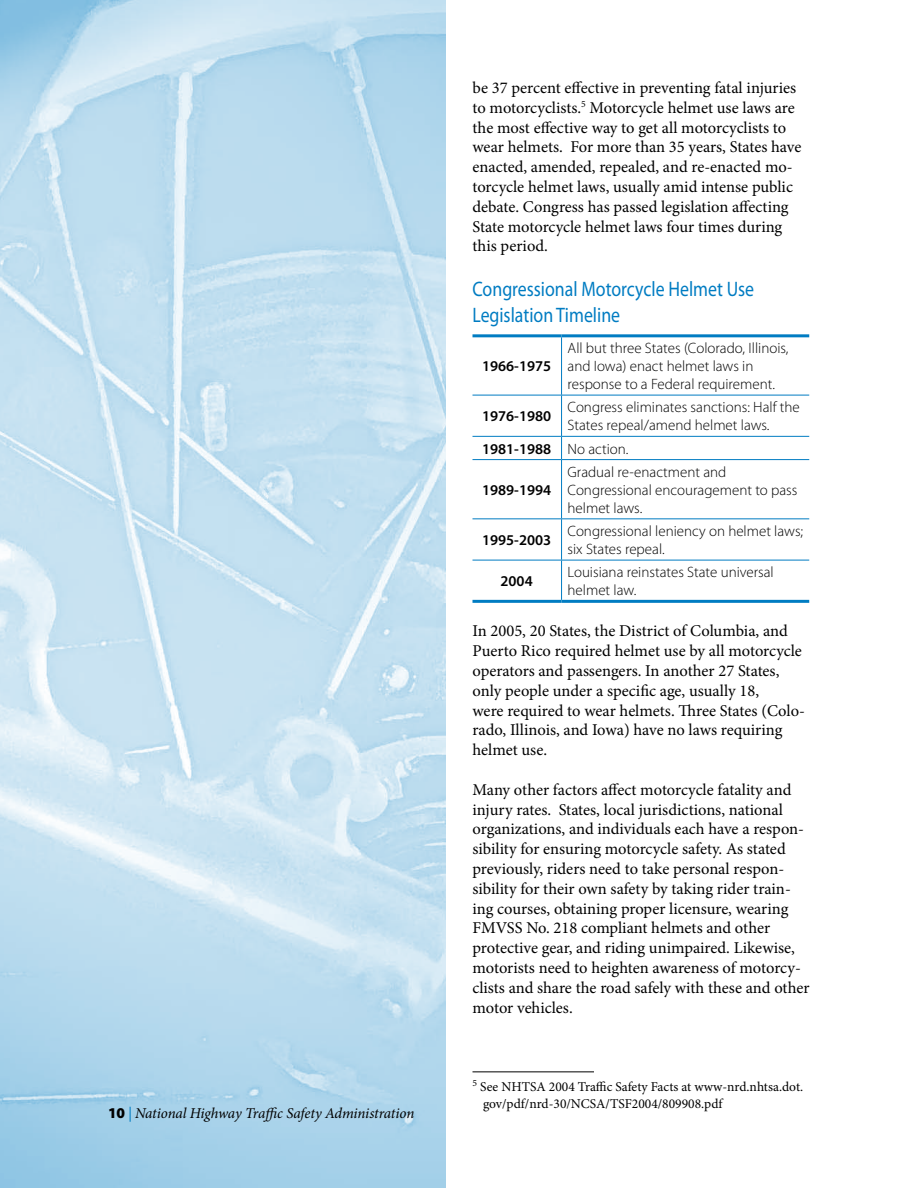
<style>
.page{position:relative;width:918px;height:1188px;background:#fff}
.page>*{position:absolute;margin:0;border:0;box-sizing:border-box;transform-origin:0 0}
.t1{font:21px/25.2px "Myriad Pro";color:#007cc2;scale:.85 1}
.t2{font:16.5px/19.8px "Minion Pro";letter-spacing:-.005em;color:#000}
.t3{font:300 15px/18px "Myriad Pro";color:#000}
.t4{font:600 15px "Myriad Pro";color:#000}
.t5{font:italic 15px "Minion Pro";letter-spacing:-.01em;color:#000}
.t6{font:13.5px/16.2px "Minion Pro";color:#000}
.s1{font-family:"Myriad Pro";font-weight:900;font-style:normal}
.s2{font-family:"Myriad Pro";font-style:normal;color:#007cc2}
.s3{font-weight:300}
</style>
<div class="page">
<img style="left:0;top:0;width:446px;height:1188px">
<hr style="left:561px;top:337px;width:1px;height:58px;background:#007cc2">
<hr style="left:472px;top:395px;width:90px;height:1px;background:#007cc2">
<hr style="left:562px;top:395px;width:247px;height:1px;background:#007cc2">
<hr style="left:561px;top:395px;width:1px;height:41px;background:#007cc2">
<hr style="left:472px;top:436px;width:90px;height:1px;background:#007cc2">
<hr style="left:562px;top:436px;width:247px;height:1px;background:#007cc2">
<svg style="left:561px;top:437px;width:1px;height:22px"></svg>
<hr style="left:472px;top:459px;width:90px;height:1px;background:#007cc2">
<hr style="left:562px;top:459px;width:247px;height:1px;background:#007cc2">
<hr style="left:561px;top:460px;width:1px;height:58px;background:#007cc2">
<hr style="left:472px;top:518px;width:90px;height:1px;background:#007cc2">
<hr style="left:562px;top:518px;width:247px;height:1px;background:#007cc2">
<hr style="left:561px;top:519px;width:1px;height:41px;background:#007cc2">
<hr style="left:472px;top:560px;width:90px;height:1px;background:#007cc2">
<hr style="left:562px;top:560px;width:247px;height:1px;background:#007cc2">
<hr style="left:561px;top:560px;width:1px;height:40px;background:#007cc2">
<hr style="left:472px;top:334px;width:90px;height:3px;background:#007cc2">
<hr style="left:562px;top:334px;width:247px;height:3px;background:#007cc2">
<hr style="left:472px;top:600px;width:90px;height:3px;background:#007cc2">
<hr style="left:562px;top:600px;width:247px;height:3px;background:#007cc2">
<hr style="left:472px;top:1072px;width:122px;height:1px;background:#000">
<p class="t5" style="left:108px;top:1103px;width:308px"><span class="s1">1 0</span> <span class="s2">|</span> National Highway Traffic Safety Administration</p>
<p class="t2" style="left:472px;top:78px;width:330px">be 37 percent effective in preventing fatal injuries to motorcyclists.<sup>5</sup> Motorcycle helmet use laws are the most effective way to get all motorcyclists to wear helmets. For more than 35 years, States have enacted, amended, repealed, and re-enacted mo&shy;torcycle helmet laws, usually amid intense public debate. Congress has passed legislation affecting State motorcycle helmet laws four times during this period.</p>
<p class="t1" style="left:472px;top:276px;width:333px">Congressional Motorcycle Helmet Use<br>Legislation Timeline</p>
<p class="t4" style="left:482px;top:357px;width:71px">1966-1975</p>
<p class="t3" style="left:568px;top:339px;width:223px">All but three States (Colorado, Illinois, and Iowa) enact helmet laws in response to a Federal requirement.</p>
<p class="t4" style="left:482px;top:407px;width:71px">1976-1980</p>
<p class="t3" style="left:568px;top:398px;width:234px">Congress eliminates sanctions: Half the<br>States repeal/amend helmet laws.</p>
<p class="t4" style="left:482px;top:439px;width:148px">1981-1988 <span class="s3">No action.</span></p>
<p class="t4" style="left:482px;top:480px;width:71px">1989-1994</p>
<p class="t3" style="left:568px;top:463px;width:231px">Gradual re-enactment and<br>Congressional encouragement to pass helmet laws.</p>
<p class="t4" style="left:482px;top:531px;width:71px">1995-2003</p>
<p class="t3" style="left:568px;top:522px;width:237px">Congressional leniency on helmet laws; six States repeal.</p>
<p class="t4" style="left:501px;top:572px;width:34px">2004</p>
<p class="t3" style="left:568px;top:563px;width:208px">Louisiana reinstates State universal helmet law.</p>
<p class="t2" style="left:472px;top:621px;width:334px">In 2005, 20 States, the District of Columbia, and Puerto Rico required helmet use by all motorcycle operators and passengers. In another 27 States, only people under a specific age, usually 18,<br>were required to wear helmets. Three States (Colo&shy;rado, Illinois, and Iowa) have no laws requiring helmet use.</p>
<p class="t2" style="left:472px;top:780px;width:339px">Many other factors affect motorcycle fatality and injury rates. States, local jurisdictions, national organizations, and individuals each have a respon&shy;sibility for ensuring motorcycle safety. As stated previously, riders need to take personal respon&shy;sibility for their own safety by taking rider train&shy;ing courses, obtaining proper licensure, wearing FMVSS No. 218 compliant helmets and other protective gear, and riding unimpaired. Likewise, motorists need to heighten awareness of motorcy&shy;clists and share the road safely with these and other motor vehicles.</p>
<p class="t6" style="left:483px;top:1079px;width:322px;text-indent:-10px"><sup>5</sup> See NHTSA 2004 Traffic Safety Facts at www-nrd.nhtsa.dot. gov/pdf/nrd-30/NCSA/TSF2004/809908.pdf</p>
</div>
